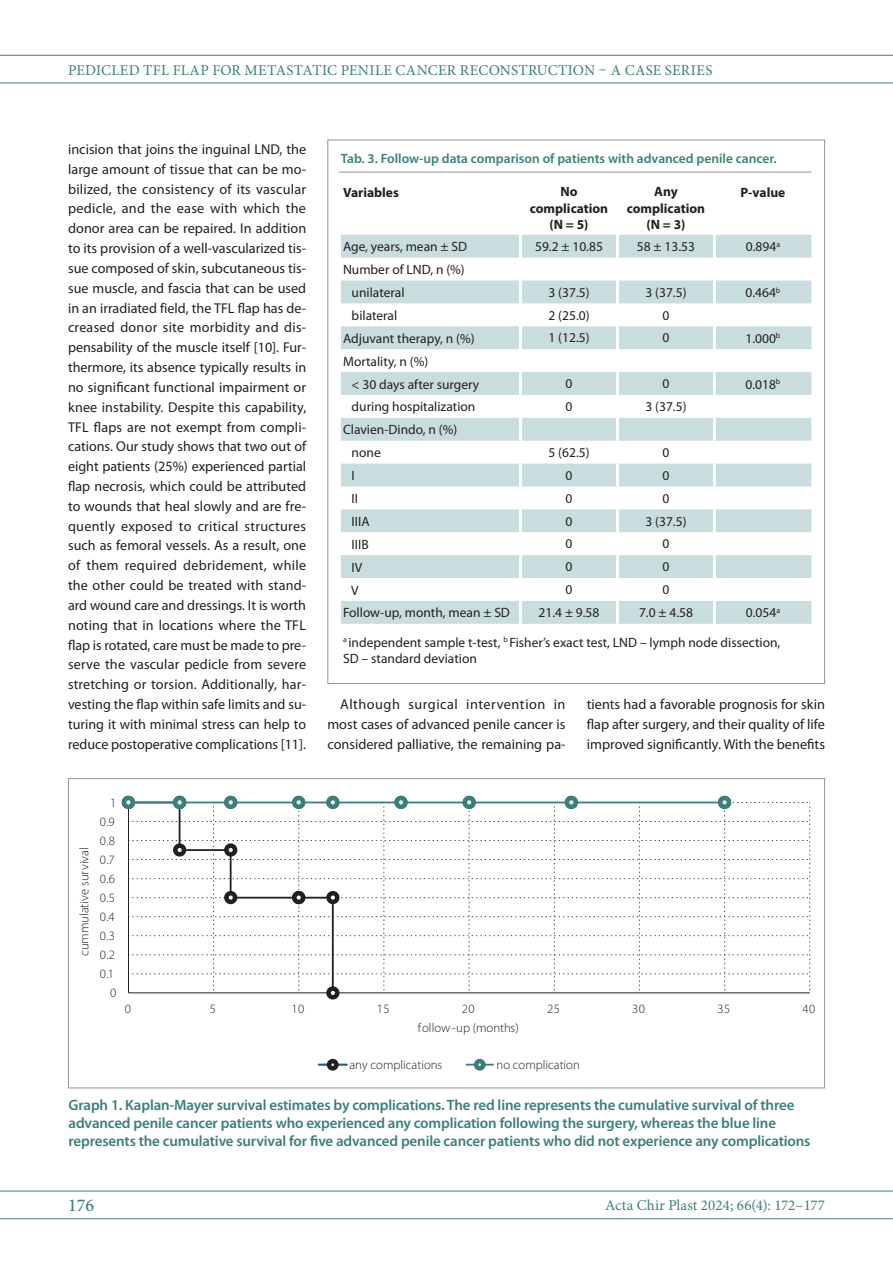
<style>
.page{position:relative;width:893px;height:1263px;background:#fff}
.page>*{position:absolute;margin:0;border:0;box-sizing:border-box;transform-origin:0 0}
.t1{font:500 18px "Minion Pro";color:#3d7e7b}
.t2{font:600 15px/17.7px "Myriad Pro";letter-spacing:-.01em;color:#3d7e7b}
.t3{font:15px "Minion Pro";letter-spacing:.015em;color:#3d7e7b}
.t4{font:14.25px/19.8px "Myriad Pro";color:#231f20;text-align:justify}
.t5{font:13.5px/23px "Myriad Pro";color:#231f20}
.t6{font:600 13.5px "Myriad Pro";color:#3d7e7b}
.t7{font:700 13.5px/16.2px "Myriad Pro";color:#231f20;text-align:center}
.t8{font:300 12.75px "Myriad Pro";color:#231f20}
</style>
<div class="page">
<hr style="left:0;top:55px;width:893px;height:1px;background:#3d7e7b">
<hr style="left:0;top:83px;width:893px;height:1px;background:#3d7e7b">
<hr style="left:0;top:1191px;width:893px;height:1px;background:#3d7e7b">
<hr style="left:0;top:1218px;width:893px;height:1px;background:#3d7e7b">
<svg style="left:327px;top:139px;width:498px;height:545px"></svg>
<svg style="left:128px;top:801px;width:682px;height:194px"></svg>
<div style="left:173px;top:843px;width:13px;height:13px;border:4px solid #231f20;border-radius:50%"></div>
<div style="left:224px;top:843px;width:13px;height:13px;border:4px solid #231f20;border-radius:50%"></div>
<div style="left:226px;top:893px;width:9px;height:9px;background:#fff;border-radius:50%"></div>
<div style="left:224px;top:891px;width:13px;height:13px;border:4px solid #231f20;border-radius:50%"></div>
<div style="left:294px;top:893px;width:9px;height:9px;background:#fff;border-radius:50%"></div>
<div style="left:292px;top:891px;width:13px;height:13px;border:4px solid #231f20;border-radius:50%"></div>
<div style="left:326px;top:891px;width:13px;height:13px;border:4px solid #231f20;border-radius:50%"></div>
<div style="left:328px;top:988px;width:9px;height:9px;background:#fff;border-radius:50%"></div>
<div style="left:326px;top:986px;width:13px;height:13px;border:4px solid #231f20;border-radius:50%"></div>
<hr style="left:128px;top:801px;width:597px;height:2px;background:#3d7e7b">
<div style="left:124px;top:798px;width:9px;height:9px;background:#fff;border-radius:50%"></div>
<div style="left:122px;top:796px;width:13px;height:13px;border:4px solid #3d7e7b;border-radius:50%"></div>
<div style="left:175px;top:798px;width:9px;height:9px;background:#fff;border-radius:50%"></div>
<div style="left:173px;top:796px;width:13px;height:13px;border:4px solid #3d7e7b;border-radius:50%"></div>
<div style="left:226px;top:798px;width:9px;height:9px;background:#fff;border-radius:50%"></div>
<div style="left:224px;top:796px;width:13px;height:13px;border:4px solid #3d7e7b;border-radius:50%"></div>
<div style="left:294px;top:798px;width:9px;height:9px;background:#fff;border-radius:50%"></div>
<div style="left:292px;top:796px;width:13px;height:13px;border:4px solid #3d7e7b;border-radius:50%"></div>
<div style="left:326px;top:796px;width:13px;height:13px;border:4px solid #3d7e7b;border-radius:50%"></div>
<svg style="left:397px;top:798px;width:8px;height:9px"></svg>
<div style="left:394px;top:796px;width:14px;height:13px;border:4px solid #3d7e7b;border-radius:50%"></div>
<div style="left:463px;top:796px;width:13px;height:13px;border:4px solid #3d7e7b;border-radius:50%"></div>
<div style="left:567px;top:798px;width:9px;height:9px;background:#fff;border-radius:50%"></div>
<div style="left:565px;top:796px;width:13px;height:13px;border:4px solid #3d7e7b;border-radius:50%"></div>
<div style="left:720px;top:798px;width:9px;height:9px;background:#fff;border-radius:50%"></div>
<div style="left:718px;top:796px;width:13px;height:13px;border:4px solid #3d7e7b;border-radius:50%"></div>
<hr style="left:319px;top:1063px;width:28px;height:3px;background:#1b6382">
<div style="left:327px;top:1059px;width:12px;height:12px;border:4px solid #231f20;border-radius:50%"></div>
<svg style="left:466px;top:1064px;width:28px;height:1px"></svg>
<div style="left:474px;top:1059px;width:12px;height:12px;border:4px solid #3d7e7b;border-radius:50%"></div>
<p class="t3" style="left:68px;top:60px;width:646px">PEDICLED TFL FLAP FOR METASTATIC PENILE CANCER RECONSTRUCTION – A CASE SERIES</p>
<p class="t4" style="left:68px;top:139px;width:240px">incision that joins the inguinal LND, the large amount of tissue that can be mo&shy;bilized, the consistency of its vascular pedicle, and the ease with which the donor area can be repaired. In addition to its provision of a well-vascularized tis&shy;sue composed of skin, subcutaneous tis&shy;sue muscle, and fascia that can be used in an irradiated field, the TFL flap has de&shy;creased donor site morbidity and dis&shy;pensability of the muscle itself [10]. Fur&shy;thermore, its absence typically results in no significant functional impairment or knee instability. Despite this capability, TFL flaps are not exempt from compli&shy;cations. Our study shows that two out of eight patients (25%) experienced partial flap necrosis, which could be attributed to wounds that heal slowly and are fre&shy;quently exposed to critical structures such as femoral vessels. As a result, one of them required debridement, while the other could be treated with stand&shy;ard wound care and dressings. It is worth noting that in locations where the TFL flap is rotated, care must be made to pre&shy;serve the vascular pedicle from severe stretching or torsion. Additionally, har&shy;vesting the flap within safe limits and su&shy;turing it with minimal stress can help to reduce postoperative complications [11].</p>
<p class="t6" style="left:341px;top:150px;width:437px">Tab. 3. Follow-up data comparison of patients with advanced penile cancer.</p>
<p class="t7" style="left:343px;top:184px;width:57px">Variables</p>
<p class="t7" style="left:530px;top:183px;width:80px">No complication (N = 5)</p>
<p class="t7" style="left:627px;top:183px;width:80px">Any complication (N = 3)</p>
<p class="t7" style="left:740px;top:184px;width:46px">P-value</p>
<p class="t5" style="left:343px;top:235px;width:126px">Age, years, mean ± SD</p>
<p class="t5" style="left:535px;top:235px;width:69px">59.2 ± 10.85</p>
<p class="t5" style="left:637px;top:235px;width:60px">58 ± 13.53</p>
<p class="t5" style="left:746px;top:235px;width:36px">0.894<sup>a</sup></p>
<p class="t5" style="left:352px;top:258px;width:115px;text-indent:-9px">Number of LND, n (%) unilateral</p>
<p class="t5" style="left:548px;top:280px;width:43px">3 (37.5)</p>
<p class="t5" style="left:645px;top:280px;width:43px">3 (37.5)</p>
<p class="t5" style="left:745px;top:281px;width:36px">0.464<sup>b</sup></p>
<p class="t5" style="left:352px;top:304px;width:47px">bilateral</p>
<p class="t5" style="left:548px;top:303px;width:43px">2 (25.0)</p>
<p class="t5" style="left:662px;top:303px;width:8px">0</p>
<p class="t5" style="left:343px;top:327px;width:133px">Adjuvant therapy, n (%)</p>
<p class="t5" style="left:548px;top:326px;width:43px">1 (12.5)</p>
<p class="t5" style="left:662px;top:326px;width:8px">0</p>
<p class="t5" style="left:745px;top:327px;width:36px">1.000<sup>b</sup></p>
<p class="t5" style="left:352px;top:349px;width:129px;text-indent:-9px">Mortality, n (%)<br>&lt; 30 days after surgery</p>
<p class="t5" style="left:566px;top:372px;width:8px">0</p>
<p class="t5" style="left:662px;top:372px;width:8px">0</p>
<p class="t5" style="left:745px;top:372px;width:36px">0.018<sup>b</sup></p>
<p class="t5" style="left:352px;top:395px;width:125px">during hospitalization</p>
<p class="t5" style="left:566px;top:395px;width:8px">0</p>
<p class="t5" style="left:645px;top:395px;width:43px">3 (37.5)</p>
<p class="t5" style="left:352px;top:418px;width:107px;text-indent:-9px">Clavien-Dindo, n (%) none</p>
<p class="t5" style="left:548px;top:441px;width:43px">5 (62.5)</p>
<p class="t5" style="left:662px;top:441px;width:8px">0</p>
<p class="t5" style="left:352px;top:464px;width:5px">I</p>
<p class="t5" style="left:566px;top:463px;width:8px">0</p>
<p class="t5" style="left:662px;top:463px;width:8px">0</p>
<p class="t5" style="left:352px;top:487px;width:8px">II</p>
<p class="t5" style="left:566px;top:486px;width:8px">0</p>
<p class="t5" style="left:662px;top:486px;width:8px">0</p>
<p class="t5" style="left:352px;top:510px;width:19px">IIIA</p>
<p class="t5" style="left:566px;top:509px;width:8px">0</p>
<p class="t5" style="left:645px;top:509px;width:43px">3 (37.5)</p>
<p class="t5" style="left:352px;top:532px;width:18px">IIIB</p>
<p class="t5" style="left:566px;top:532px;width:8px">0</p>
<p class="t5" style="left:662px;top:532px;width:8px">0</p>
<p class="t5" style="left:352px;top:555px;width:12px">IV</p>
<p class="t5" style="left:566px;top:555px;width:8px">0</p>
<p class="t5" style="left:662px;top:555px;width:8px">0</p>
<p class="t5" style="left:351px;top:578px;width:9px">V</p>
<p class="t5" style="left:566px;top:578px;width:8px">0</p>
<p class="t5" style="left:662px;top:578px;width:8px">0</p>
<p class="t5" style="left:343px;top:601px;width:168px">Follow-up, month, mean ± SD</p>
<p class="t5" style="left:539px;top:601px;width:62px">21.4 ± 9.58</p>
<p class="t5" style="left:639px;top:601px;width:55px">7.0 ± 4.58</p>
<p class="t5" style="left:343px;top:598px;width:439px;line-height:29.2px;text-align:right">0.054<sup>a<br>a</sup> independent sample t-test, <sup>b</sup> Fisher’s exact test, LND – lymph node dissection,</p>
<p class="t5" style="left:343px;top:647px;width:135px">SD – standard deviation</p>
<p class="t4" style="left:587px;top:694px;width:240px">tients had a favorable prognosis for skin flap after surgery, and their quality of life improved significantly. With the benefits</p>
<p class="t4" style="left:327px;top:694px;width:240px;text-indent:13px">Although surgical intervention in most cases of advanced penile cancer is considered palliative, the remaining pa-</p>
<p class="t8" style="left:110px;top:795px;width:8px">1</p>
<p class="t8" style="left:100px;top:814px;width:16px">0.9</p>
<p class="t8" style="left:77px;top:956px;width:110px;rotate:-90deg">cummulative survival</p>
<p class="t8" style="left:100px;top:834px;width:17px">0.8</p>
<p class="t8" style="left:100px;top:853px;width:16px">0.7</p>
<p class="t8" style="left:100px;top:872px;width:17px">0.6</p>
<p class="t8" style="left:100px;top:891px;width:17px">0.5</p>
<p class="t8" style="left:100px;top:910px;width:17px">0.4</p>
<p class="t8" style="left:100px;top:929px;width:17px">0.3</p>
<p class="t8" style="left:100px;top:948px;width:17px">0.2</p>
<p class="t8" style="left:100px;top:967px;width:16px">0.1</p>
<p class="t8" style="left:110px;top:986px;width:8px">0</p>
<p class="t8" style="left:125px;top:1002px;width:8px">0</p>
<p class="t8" style="left:210px;top:1002px;width:8px">5</p>
<p class="t8" style="left:292px;top:1002px;width:14px">10</p>
<p class="t8" style="left:377px;top:1002px;width:14px">15</p>
<p class="t8" style="left:462px;top:1002px;width:14px">20</p>
<p class="t8" style="left:547px;top:1002px;width:14px">25</p>
<p class="t8" style="left:632px;top:1002px;width:14px">30</p>
<p class="t8" style="left:717px;top:1002px;width:14px">35</p>
<p class="t8" style="left:803px;top:1002px;width:14px">40</p>
<p class="t8" style="left:418px;top:1021px;width:102px">follow-up (months)</p>
<p class="t8" style="left:349px;top:1057px;width:94px">any complications</p>
<p class="t8" style="left:496px;top:1057px;width:85px">no complication</p>
<p class="t2" style="left:69px;top:1096px;width:743px">Graph 1. Kaplan-Mayer survival estimates by complications. The red line represents the cumulative survival of three advanced penile cancer patients who experienced any complication following the surgery, whereas the blue line represents the cumulative survival for five advanced penile cancer patients who did not experience any complications</p>
<p class="t1" style="left:68px;top:1193px;width:28px">176</p>
<p class="t3" style="left:605px;top:1195px;width:221px">ACTA CHIR PLAST 2024; 66(4): 172–177</p>
</div>
